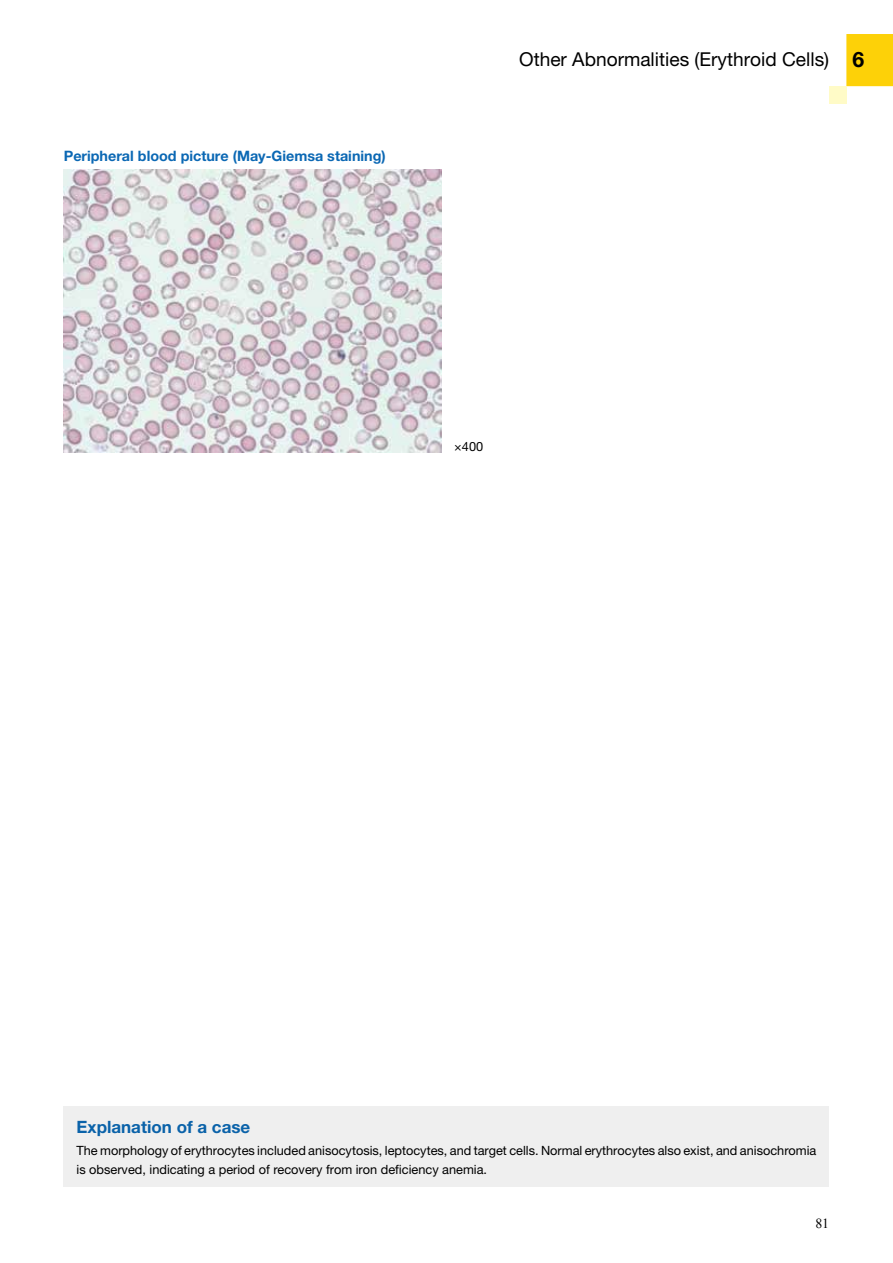
<style>
.page{position:relative;width:893px;height:1263px;background:#fff}
.page>*{position:absolute;margin:0;border:0;box-sizing:border-box;transform-origin:0 0}
.t1{font:19.2px "Helvetica Neue LT Std";color:#000}
.t2{font:700 16.95px "Helvetica Neue LT Std";color:#0a62a9}
.t3{font:700 14.4px "Helvetica Neue LT Std";color:#0b68b4}
.t4{font:13.8px "Times New Roman";color:#000}
.t5{font:12.75px/19.2px "Helvetica Neue LT Std";color:#000}
.s1{font-weight:700;font-size:21.3px}
</style>
<div class="page">
<div style="left:846px;top:34px;width:47px;height:52px;background:#fdd108"></div>
<div style="left:829px;top:86px;width:17px;height:18px;background:#fffbc7"></div>
<div style="left:64px;top:1106px;width:765px;height:80px;background:#efefef"></div>
<img style="left:64px;top:170px;width:377px;height:283px">
<p class="t3" style="left:64px;top:147px;width:323px">Peripheral blood picture (May-Giemsa staining)</p>
<h1 class="t1" style="left:519px;top:48px;width:347px">Other Abnormalities (Erythroid Cells) <span class="s1">6</span></h1>
<p class="t5" style="left:454px;top:436px;width:30px">×400</p>
<h2 class="t2" style="left:77px;top:1116px;width:175px">Explanation of a case</h2>
<p class="t5" style="left:77px;top:1140px;width:741px">The morphology of erythrocytes included anisocytosis, leptocytes, and target cells. Normal erythrocytes also exist, and anisochromia is observed, indicating a period of recovery from iron deficiency anemia.</p>
<p class="t4" style="left:815px;top:1214px;width:15px">81</p>
</div>
